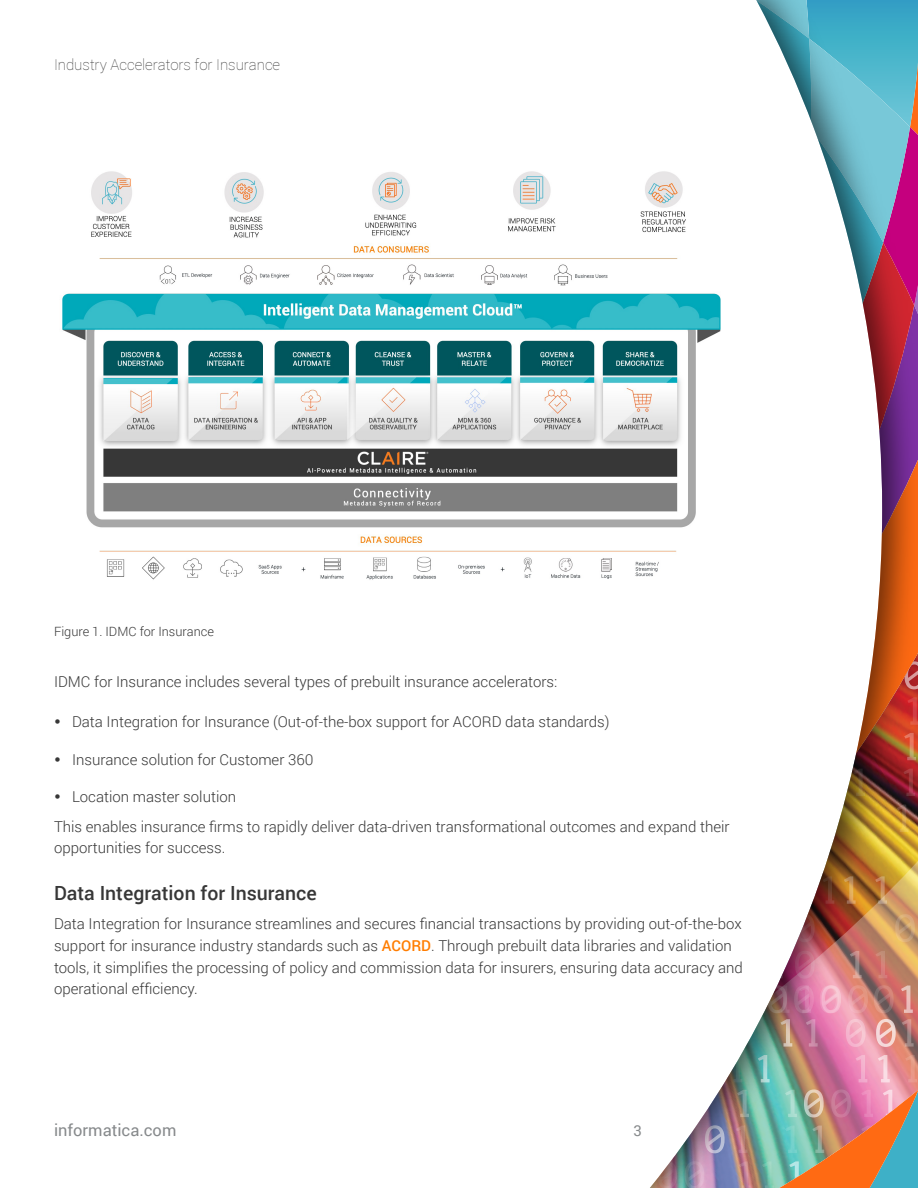
<style>
.page{position:relative;width:918px;height:1188px;background:#fff}
.page>*{position:absolute;margin:0;border:0;box-sizing:border-box;transform-origin:0 0}
.t1{font:500 19.5px "Roboto";color:#373737}
.t2{font:16.5px "Roboto";color:#878a8c}
.t3{font:300 15px/21.8px "Roboto";color:#373737}
.t4{font:100 15px "Roboto";color:#373737}
.t5{font:15px "Roboto";color:#878a8c}
.t6{font:300 12.75px "Roboto";color:#373737}
.s1{font-weight:500;color:#ff7d00}
</style>
<div class="page">
<img style="left:879px;top:0;width:39px;height:1188px">
<img style="left:650px;top:0;width:229px;height:1188px">
<img style="left:62px;top:167px;width:683px;height:425px">
<p class="t4" style="left:54px;top:54px;width:228px">Industry Accelerators for Insurance</p>
<p class="t6" style="left:54px;top:623px;width:162px">Figure 1. IDMC for Insurance</p>
<p class="t3" style="left:54px;top:670px;width:505px">IDMC for Insurance includes several types of prebuilt insurance accelerators:</p>
<p class="t3" style="left:72px;top:711px;width:539px">Data Integration for Insurance (Out-of-the-box support for ACORD data standards)</p>
<p class="t3" style="left:72px;top:748px;width:243px">Insurance solution for Customer 360</p>
<p class="t3" style="left:54px;top:782px;width:677px;line-height:29.2px;text-indent:18px">Location master solution<br>This enables insurance firms to rapidly deliver data-driven transformational outcomes and expand their</p>
<p class="t3" style="left:54px;top:837px;width:173px">opportunities for success.</p>
<h1 class="t1" style="left:54px;top:879px;width:264px">Data Integration for Insurance</h1>
<p class="t3" style="left:54px;top:913px;width:690px">Data Integration for Insurance streamlines and secures financial transactions by providing out-of-the-box support for insurance industry standards such as <span class="s1">ACORD</span>. Through prebuilt data libraries and validation tools, it simplifies the processing of policy and commission data for insurers, ensuring data accuracy and operational efficiency.</p>
<p class="t2" style="left:54px;top:1118px;width:124px">informatica.com</p>
<p class="t5" style="left:634px;top:1120px;width:10px">3</p>
</div>
